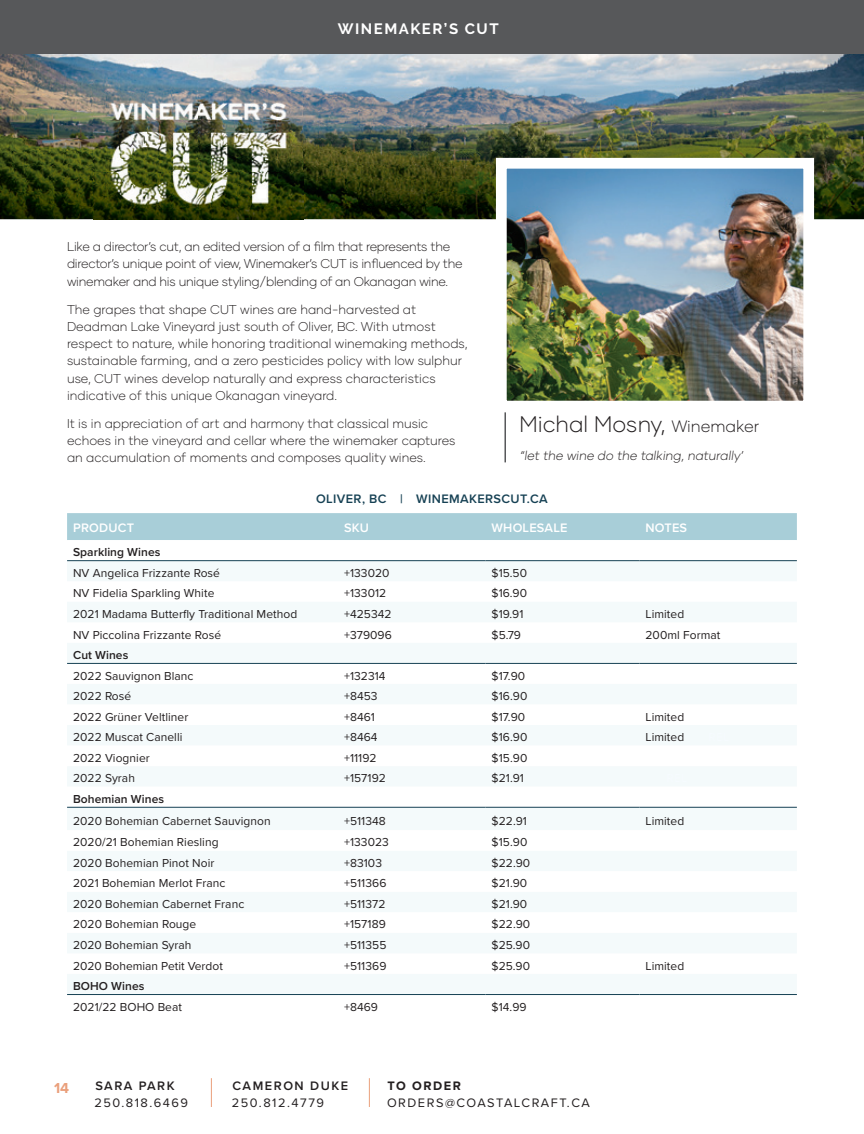
<style>
.page{position:relative;width:864px;height:1134px;background:#fff}
.page>*{position:absolute;margin:0;border:0;box-sizing:border-box;transform-origin:0 0}
.t1{font:300 22.5px "Gilmer";color:#231f20}
.t2{font:700 15px "Raleway";letter-spacing:.1em;color:#fff}
.t3{font:700 15px "Proxima Nova";color:#eaa07c}
.t4{font:300 12.75px/17.2px "Gilmer";color:#231f20}
.t5{font:300 12.75px/17.2px "Gilmer";letter-spacing:-.02em;color:#231f20}
.t6{font:12.75px "Proxima Nova";letter-spacing:.12em;color:#231f20}
.t7{font:600 12.75px "Proxima Nova";letter-spacing:.03em;color:#164154}
.t8{font:600 12.75px "Proxima Nova";letter-spacing:.015em;color:#fff}
.t9{font:600 12.75px "Proxima Nova";letter-spacing:.12em;color:#231f20}
.t10{font:700 12.75px "Proxima Nova";letter-spacing:.12em;color:#231f20}
.t11{font:12px "Proxima Nova";letter-spacing:.005em;color:#231f20}
.t12{font:600 12px "Proxima Nova";letter-spacing:.005em;color:#231f20}
.s1{font-size:16.5px}
</style>
<div class="page">
<svg style="left:211px;top:1078px;width:1px;height:29px"></svg>
<svg style="left:369px;top:1078px;width:1px;height:29px"></svg>
<img style="left:0;top:54px;width:864px;height:165px">
<div style="left:0;top:0;width:864px;height:54px;background:#57585a"></div>
<div style="left:67px;top:513px;width:730px;height:27px;background:#a8ced8"></div>
<svg style="left:67px;top:561px;width:730px;height:102px;fill:#f4fafb"></svg>
<svg style="left:67px;top:684px;width:730px;height:310px;fill:#f4fafb"></svg>
<hr style="left:67px;top:663px;width:271px;height:1px;background:#164154">
<hr style="left:338px;top:663px;width:148px;height:1px;background:#164154">
<hr style="left:486px;top:663px;width:153px;height:1px;background:#164154">
<hr style="left:639px;top:663px;width:158px;height:1px;background:#164154">
<hr style="left:67px;top:994px;width:271px;height:1px;background:#164154">
<hr style="left:338px;top:994px;width:148px;height:1px;background:#164154">
<hr style="left:486px;top:994px;width:153px;height:1px;background:#164154">
<hr style="left:639px;top:994px;width:158px;height:1px;background:#164154">
<hr style="left:67px;top:807px;width:271px;height:1px;background:#164154">
<hr style="left:338px;top:807px;width:148px;height:1px;background:#164154">
<hr style="left:486px;top:807px;width:153px;height:1px;background:#164154">
<hr style="left:639px;top:807px;width:158px;height:1px;background:#164154">
<hr style="left:67px;top:560px;width:271px;height:1px;background:#164154">
<hr style="left:338px;top:560px;width:148px;height:1px;background:#164154">
<hr style="left:486px;top:560px;width:153px;height:1px;background:#164154">
<hr style="left:639px;top:560px;width:158px;height:1px;background:#164154">
<img style="left:508px;top:170px;width:294px;height:229px">
<div style="left:496px;top:158px;width:318px;height:253px;border:11px solid #fff"></div>
<hr style="left:504px;top:412px;width:2px;height:50px;background:#57585a">
<img style="left:94px;top:80px;width:209px;height:140px">
<p class="t2" style="left:338px;top:20px;width:162px">WINEMAKER’S CUT</p>
<p class="t5" style="left:67px;top:238px;width:397px">Like a director’s cut, an edited version of a film that represents the director’s unique point of view, Winemaker’s CUT is influenced by the winemaker and his unique styling/blending of an Okanagan wine.</p>
<p class="t4" style="left:67px;top:300px;width:402px">The grapes that shape CUT wines are hand-harvested at Deadman Lake Vineyard just south of Oliver, BC. With utmost respect to nature, while honoring traditional winemaking methods, sustainable farming, and a zero pesticides policy with low sulphur use, CUT wines develop naturally and express characteristics indicative of this unique Okanagan vineyard.</p>
<p class="t4" style="left:67px;top:415px;width:390px">It is in appreciation of art and harmony that classical music echoes in the vineyard and cellar where the winemaker captures an accumulation of moments and composes quality wines.</p>
<h1 class="t1" style="left:520px;top:411px;width:241px">Michal Mosny, <span class="s1">Winemaker</span></h1>
<p class="t4" style="left:520px;top:447px;width:227px">“let the wine do the talking, naturally’</p>
<p class="t7" style="left:316px;top:490px;width:233px">OLIVER, BC | WINEMAKERSCUT.CA</p>
<p class="t8" style="left:73px;top:518px;width:62px">PRODUCT</p>
<p class="t8" style="left:344px;top:518px;width:27px">SKU</p>
<p class="t8" style="left:492px;top:518px;width:77px">WHOLESALE</p>
<p class="t8" style="left:645px;top:518px;width:43px">NOTES</p>
<p class="t12" style="left:73px;top:543px;width:89px">Sparkling Wines</p>
<p class="t11" style="left:73px;top:564px;width:148px">NV Angelica Frizzante Rosé</p>
<p class="t11" style="left:344px;top:564px;width:47px">+133020</p>
<p class="t11" style="left:492px;top:564px;width:37px">$15.50</p>
<p class="t11" style="left:73px;top:584px;width:143px">NV Fidelia Sparkling White</p>
<p class="t11" style="left:344px;top:584px;width:44px">+133012</p>
<p class="t11" style="left:492px;top:584px;width:37px">$16.90</p>
<p class="t11" style="left:73px;top:605px;width:226px">2021 Madama Butterfly Traditional Method</p>
<p class="t11" style="left:344px;top:605px;width:49px">+425342</p>
<p class="t11" style="left:492px;top:605px;width:33px">$19.91</p>
<p class="t11" style="left:645px;top:605px;width:40px">Limited</p>
<p class="t11" style="left:73px;top:626px;width:150px">NV Piccolina Frizzante Rosé</p>
<p class="t11" style="left:344px;top:626px;width:49px">+379096</p>
<p class="t11" style="left:492px;top:626px;width:31px">$5.79</p>
<p class="t11" style="left:645px;top:626px;width:76px">200ml Format</p>
<p class="t12" style="left:73px;top:646px;width:57px">Cut Wines</p>
<p class="t11" style="left:73px;top:667px;width:122px">2022 Sauvignon Blanc</p>
<p class="t11" style="left:344px;top:667px;width:43px">+132314</p>
<p class="t11" style="left:492px;top:667px;width:35px">$17.90</p>
<p class="t11" style="left:73px;top:687px;width:60px">2022 Rosé</p>
<p class="t11" style="left:344px;top:687px;width:35px">+8453</p>
<p class="t11" style="left:492px;top:687px;width:37px">$16.90</p>
<p class="t11" style="left:73px;top:708px;width:117px">2022 Grüner Veltliner</p>
<p class="t11" style="left:344px;top:708px;width:33px">+8461</p>
<p class="t11" style="left:492px;top:708px;width:35px">$17.90</p>
<p class="t11" style="left:645px;top:708px;width:40px">Limited</p>
<p class="t11" style="left:73px;top:728px;width:111px">2022 Muscat Canelli</p>
<p class="t11" style="left:344px;top:728px;width:35px">+8464</p>
<p class="t11" style="left:492px;top:728px;width:37px">$16.90</p>
<p class="t11" style="left:645px;top:728px;width:40px">Limited</p>
<p class="t11" style="left:73px;top:749px;width:78px">2022 Viognier</p>
<p class="t11" style="left:344px;top:749px;width:34px">+11192</p>
<p class="t11" style="left:492px;top:749px;width:37px">$15.90</p>
<p class="t11" style="left:73px;top:769px;width:63px">2022 Syrah</p>
<p class="t11" style="left:344px;top:769px;width:43px">+157192</p>
<p class="t11" style="left:492px;top:769px;width:34px">$21.91</p>
<p class="t12" style="left:73px;top:790px;width:93px">Bohemian Wines</p>
<p class="t11" style="left:73px;top:812px;width:199px">2020 Bohemian Cabernet Sauvignon</p>
<p class="t11" style="left:344px;top:812px;width:43px">+511348</p>
<p class="t11" style="left:492px;top:812px;width:37px">$22.91</p>
<p class="t11" style="left:645px;top:812px;width:40px">Limited</p>
<p class="t11" style="left:73px;top:833px;width:147px">2020/21 Bohemian Riesling</p>
<p class="t11" style="left:344px;top:833px;width:46px">+133023</p>
<p class="t11" style="left:492px;top:833px;width:37px">$15.90</p>
<p class="t11" style="left:73px;top:854px;width:143px">2020 Bohemian Pinot Noir</p>
<p class="t11" style="left:344px;top:854px;width:40px">+83103</p>
<p class="t11" style="left:492px;top:854px;width:40px">$22.90</p>
<p class="t11" style="left:73px;top:874px;width:154px">2021 Bohemian Merlot Franc</p>
<p class="t11" style="left:344px;top:874px;width:44px">+511366</p>
<p class="t11" style="left:492px;top:874px;width:37px">$21.90</p>
<p class="t11" style="left:73px;top:895px;width:173px">2020 Bohemian Cabernet Franc</p>
<p class="t11" style="left:344px;top:895px;width:43px">+511372</p>
<p class="t11" style="left:492px;top:895px;width:37px">$21.90</p>
<p class="t11" style="left:73px;top:916px;width:125px">2020 Bohemian Rouge</p>
<p class="t11" style="left:344px;top:916px;width:43px">+157189</p>
<p class="t11" style="left:492px;top:916px;width:40px">$22.90</p>
<p class="t11" style="left:73px;top:936px;width:120px">2020 Bohemian Syrah</p>
<p class="t11" style="left:344px;top:936px;width:44px">+511355</p>
<p class="t11" style="left:492px;top:936px;width:40px">$25.90</p>
<p class="t11" style="left:73px;top:957px;width:151px">2020 Bohemian Petit Verdot</p>
<p class="t11" style="left:344px;top:957px;width:44px">+511369</p>
<p class="t11" style="left:492px;top:957px;width:40px">$25.90</p>
<p class="t11" style="left:645px;top:957px;width:40px">Limited</p>
<p class="t12" style="left:73px;top:977px;width:73px">BOHO Wines</p>
<p class="t11" style="left:73px;top:998px;width:110px">2021/22 BOHO Beat</p>
<p class="t11" style="left:344px;top:998px;width:36px">+8469</p>
<p class="t11" style="left:492px;top:998px;width:37px">$14.99</p>
<p class="t3" style="left:54px;top:1079px;width:17px">14</p>
<p class="t9" style="left:232px;top:1076px;width:117px">CAMERON DUKE</p>
<p class="t9" style="left:95px;top:1076px;width:81px">SARA PARK</p>
<p class="t10" style="left:388px;top:1078px;width:75px">TO ORDER</p>
<p class="t6" style="left:95px;top:1093px;width:95px">250.818.6469</p>
<p class="t6" style="left:232px;top:1093px;width:94px">250.812.4779</p>
<p class="t6" style="left:387px;top:1093px;width:204px">ORDERS@COASTALCRAFT.CA</p>
</div>
